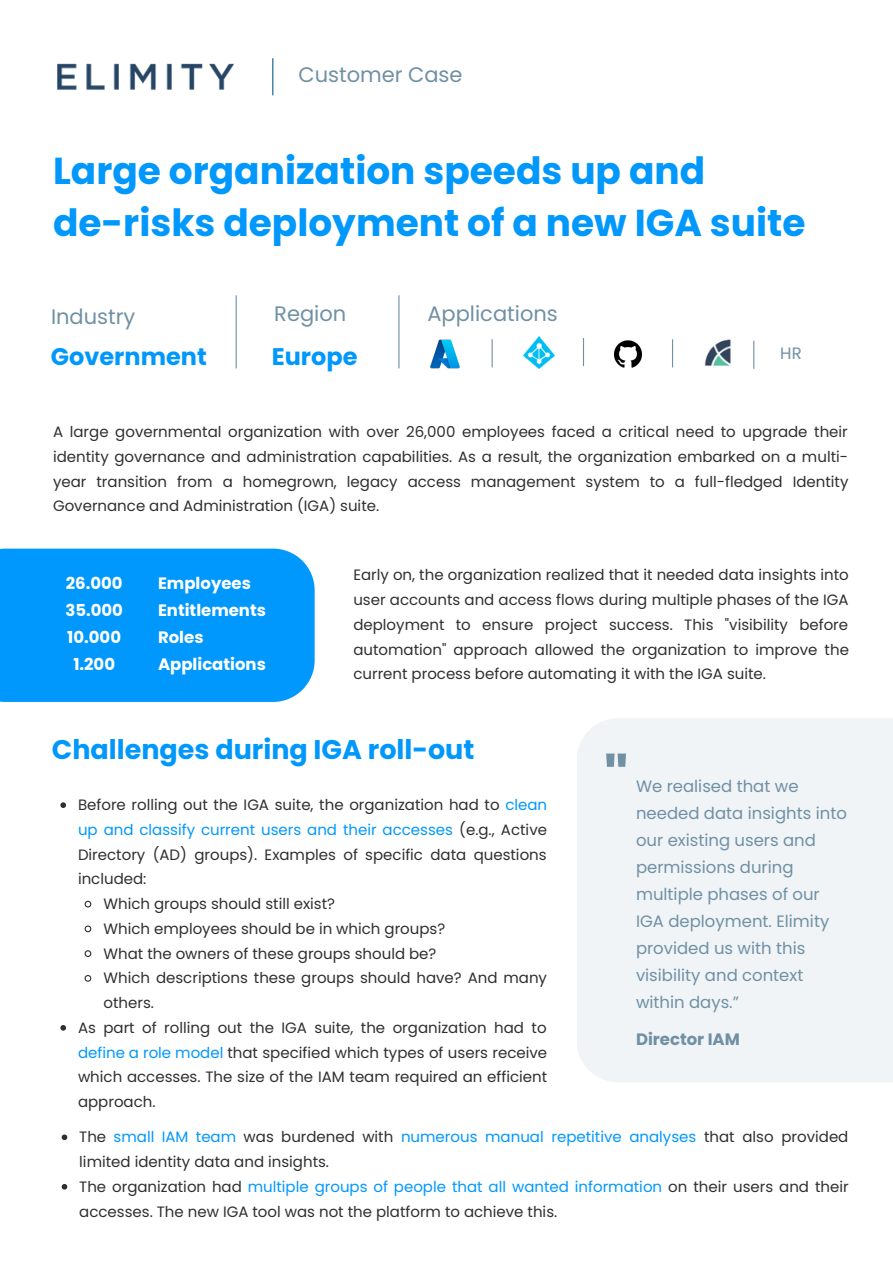
<style>
.page{position:relative;width:893px;height:1264px;background:#fff}
.page>*{position:absolute;margin:0;border:0;box-sizing:border-box;transform-origin:0 0}
.t1{font:700 60px "Poppins";color:#7090a4}
.t2{font:700 37.5px "Poppins";color:#0098fc}
.t3{font:700 27px "Poppins";color:#0098fc}
.t4{font:700 24px "Poppins";color:#0098fc}
.t5{font:21px "Poppins";color:#7090a4}
.t6{font:16.5px/27px "Poppins";color:#7090a4}
.t7{font:700 16.5px "Poppins";color:#fff}
.t8{font:700 16.5px "Poppins";color:#7090a4}
.t9{font:15px/24.8px "Poppins";color:#302f2f;text-align:justify}
.s1{color:#0098fc}
</style>
<div class="page">
<img style="left:57px;top:63px;width:177px;height:27px">
<div style="left:577px;top:718px;width:315px;height:364px;background:#f0f4f7"></div>
<hr style="left:272px;top:58px;width:1px;height:37px;background:#0c5d8d">
<hr style="left:235px;top:295px;width:2px;height:73px;background:#7090a4">
<hr style="left:398px;top:295px;width:1px;height:73px;background:#7090a4">
<img style="left:523px;top:336px;width:31px;height:32px">
<img style="left:430px;top:339px;width:30px;height:30px">
<svg style="left:491px;top:339px;width:1px;height:28px"></svg>
<svg style="left:583px;top:338px;width:1px;height:28px"></svg>
<svg style="left:753px;top:340px;width:1px;height:29px"></svg>
<svg style="left:672px;top:339px;width:1px;height:28px"></svg>
<img style="left:614px;top:341px;width:27px;height:27px">
<img style="left:704px;top:339px;width:27px;height:27px">
<svg style="left:60px;top:802px;width:6px;height:6px"></svg>
<svg style="left:84px;top:900px;width:8px;height:8px"></svg>
<svg style="left:84px;top:925px;width:8px;height:8px"></svg>
<svg style="left:84px;top:950px;width:8px;height:7px"></svg>
<svg style="left:84px;top:975px;width:8px;height:7px"></svg>
<svg style="left:60px;top:1025px;width:6px;height:5px"></svg>
<svg style="left:62px;top:1134px;width:5px;height:6px"></svg>
<svg style="left:62px;top:1184px;width:5px;height:5px"></svg>
<div style="left:0;top:548px;width:314px;height:154px;background:#0098fc"></div>
<p class="t5" style="left:298px;top:59px;width:165px">Customer Case</p>
<p class="t2" style="left:53px;top:145px;width:653px">Large organization speeds up and</p>
<p class="t2" style="left:53px;top:197px;width:753px">de-risks deployment of a new IGA suite</p>
<p class="t5" style="left:51px;top:301px;width:86px">Industry</p>
<p class="t5" style="left:274px;top:298px;width:73px">Region</p>
<p class="t4" style="left:51px;top:339px;width:157px">Government</p>
<p class="t4" style="left:272px;top:339px;width:87px">Europe</p>
<p class="t5" style="left:427px;top:298px;width:132px">Applications</p>
<p class="t6" style="left:780px;top:340px;width:23px">HR</p>
<p class="t9" style="left:53px;top:419px;width:796px">A large governmental organization with over 26,000 employees faced a critical need to upgrade their identity governance and administration capabilities. As a result, the organization embarked on a multi&shy;year transition from a homegrown, legacy access management system to a full-fledged Identity Governance and Administration (IGA) suite.</p>
<p class="t7" style="left:66px;top:572px;width:58px">26.000</p>
<p class="t7" style="left:65px;top:599px;width:59px">35.000</p>
<p class="t7" style="left:67px;top:626px;width:55px">10.000</p>
<p class="t7" style="left:73px;top:653px;width:43px">1.200</p>
<p class="t7" style="left:158px;top:572px;width:94px">Employees</p>
<p class="t7" style="left:158px;top:599px;width:109px">Entitlements</p>
<p class="t7" style="left:158px;top:626px;width:47px">Roles</p>
<p class="t7" style="left:158px;top:653px;width:109px">Applications</p>
<p class="t9" style="left:353px;top:562px;width:497px">Early on, the organization realized that it needed data insights into user accounts and access flows during multiple phases of the IGA deployment to ensure project success. This "visibility before automation" approach allowed the organization to improve the current process before automating it with the IGA suite.</p>
<p class="t3" style="left:52px;top:731px;width:424px">Challenges during IGA roll-out</p>
<p class="t9" style="left:78px;top:792px;width:470px">Before rolling out the IGA suite, the organization had to <span class="s1">clean up and classify current users and their accesses</span> (e.g., Active Directory (AD) groups). Examples of specific data questions included:</p>
<p class="t9" style="left:103px;top:891px;width:233px">Which groups should still exist?</p>
<p class="t9" style="left:103px;top:916px;width:343px">Which employees should be in which groups?</p>
<p class="t9" style="left:103px;top:941px;width:334px">What the owners of these groups should be?</p>
<p class="t9" style="left:103px;top:965px;width:445px">Which descriptions these groups should have? And many others.</p>
<p class="t9" style="left:78px;top:1015px;width:470px">As part of rolling out the IGA suite, the organization had to <span class="s1">define a role model</span> that specified which types of users receive which accesses. The size of the IAM team required an efficient approach.</p>
<p class="t1" style="left:603px;top:738px;width:26px">"</p>
<p class="t6" style="left:636px;top:773px;width:212px">We realised that we needed data insights into our existing users and permissions during multiple phases of our<br>IGA deployment. Elimity provided us with this visibility and context within days.”</p>
<p class="t8" style="left:636px;top:1027px;width:105px">Director IAM</p>
<p class="t9" style="left:79px;top:1124px;width:770px">The <span class="s1">small IAM team</span> was burdened with <span class="s1">numerous manual repetitive analyses</span> that also provided limited identity data and insights.</p>
<p class="t9" style="left:79px;top:1174px;width:770px">The organization had <span class="s1">multiple groups of people that all wanted information</span> on their users and their accesses. The new IGA tool was not the platform to achieve this.</p>
</div>
